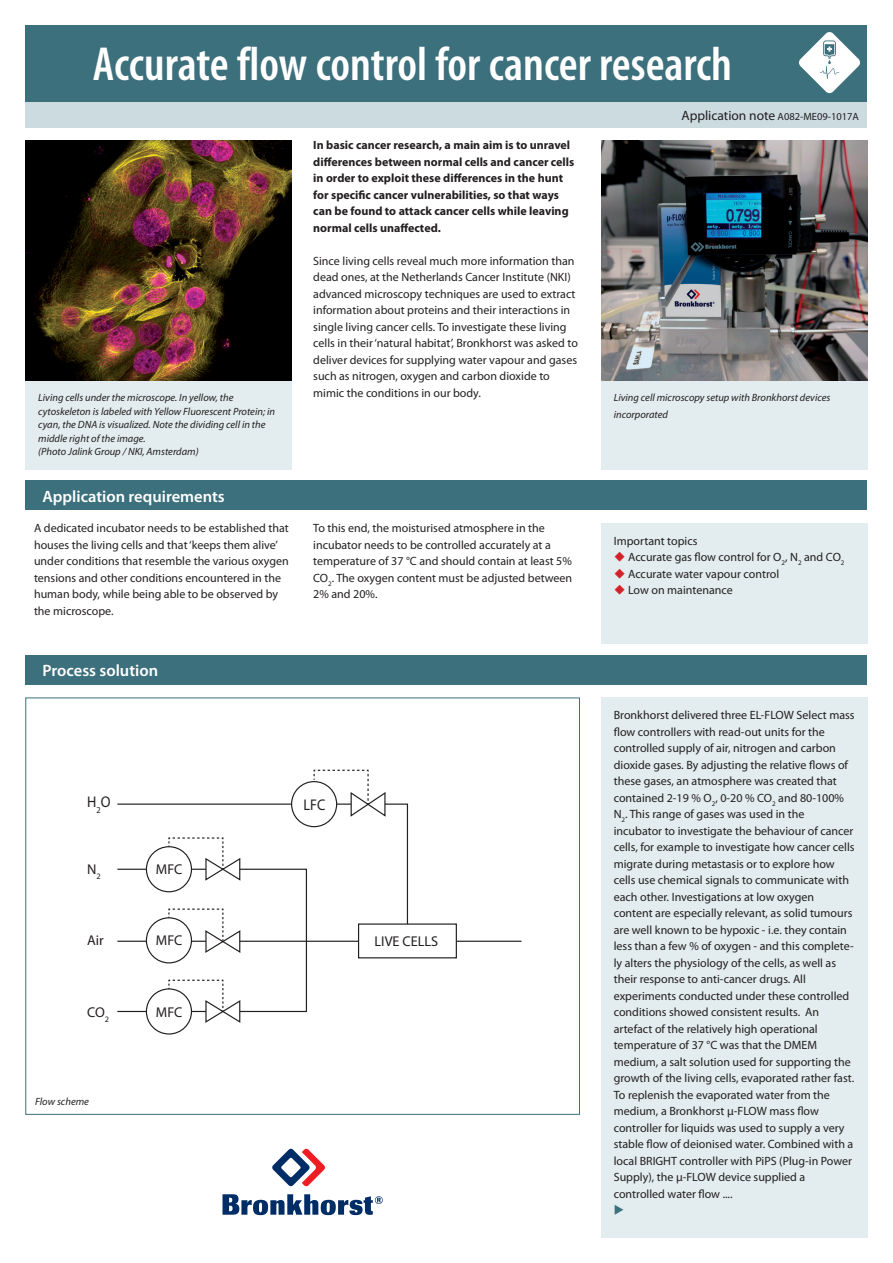
<style>
.page{position:relative;width:893px;height:1263px;background:#fff}
.page>*{position:absolute;margin:0;border:0;box-sizing:border-box;transform-origin:0 0}
.t1{font:600 condensed 48px "Myriad Pro";color:#fff}
.t2{font:600 16.5px "Myriad Pro";color:#fff}
.t3{font:15.45px "Myriad Pro";color:#231f20;scale:.92 1}
.t4{font:14.25px "Myriad Pro";color:#231f20}
.t5{font:13.5px "Myriad Pro";color:#231f20}
.t6{font:12px/16.5px "Myriad Pro";color:#231f20}
.t7{font:700 12px/16.5px "Myriad Pro";color:#231f20}
.t8{font:italic 10.5px/13.5px "Myriad Pro";color:#231f20}
.t9{font:8.25px "Myriad Pro";color:#231f20}
.s1{font-size:10.5px}
.s2{color:#d1232a}
</style>
<div class="page">
<div style="left:26px;top:480px;width:841px;height:30px;background:#3c707c"></div>
<div style="left:26px;top:381px;width:266px;height:89px;background:#e3ecee"></div>
<div style="left:26px;top:655px;width:841px;height:30px;background:#3c707c"></div>
<div style="left:601px;top:697px;width:266px;height:540px;background:#e3ecee"></div>
<svg style="left:272px;top:1149px;width:53px;height:37px"></svg>
<svg style="left:222px;top:1194px;width:161px;height:21px"></svg>
<div style="left:26px;top:26px;width:841px;height:76px;background:#3c707c"></div>
<div style="left:26px;top:102px;width:841px;height:26px;background:#ccdbe0"></div>
<div style="left:601px;top:523px;width:266px;height:121px;background:#e3ecee"></div>
<div style="left:601px;top:380px;width:266px;height:90px;background:#e3ecee"></div>
<svg style="left:799px;top:32px;width:61px;height:61px"></svg>
<img style="left:26px;top:140px;width:266px;height:240px">
<img style="left:601px;top:140px;width:266px;height:241px">
<div style="left:117px;top:869px;width:190px;height:143px;background:#fff;border:1px solid #231f20"></div>
<hr style="left:117px;top:941px;width:404px;height:1px;background:#231f20">
<div style="left:358px;top:923px;width:99px;height:35px;background:#fff;border:1px solid #231f20"></div>
<div style="left:146px;top:989px;width:45px;height:45px;background:#fff;border-radius:50%"></div>
<div style="left:146px;top:988px;width:46px;height:46px;border:1px solid #231f20;border-radius:50%"></div>
<svg style="left:168px;top:979px;width:73px;height:45px"></svg>
<svg style="left:117px;top:770px;width:292px;height:184px"></svg>
<h1 class="t1" style="left:93px;top:38px;width:641px">Accurate flow control for cancer research</h1>
<p class="t5" style="left:681px;top:107px;width:179px">Application note <span class="s1">A082-ME09-1017A</span></p>
<p class="t8" style="left:38px;top:391px;width:238px">Living cells under the microscope. In yellow, the cytoskeleton is labeled with Yellow Fluorescent Protein; in cyan, the DNA is visualized. Note the dividing cell in the middle right of the image.<br>(Photo Jalink Group / NKI, Amsterdam)</p>
<h2 class="t2" style="left:43px;top:486px;width:184px">Application requirements</h2>
<p class="t7" style="left:313px;top:137px;width:263px">In basic cancer research, a main aim is to unravel differences between normal cells and cancer cells in order to exploit these differences in the hunt for specific cancer vulnerabilities, so that ways can be found to attack cancer cells while leaving normal cells unaffected.</p>
<p class="t6" style="left:313px;top:252px;width:266px">Since living cells reveal much more information than dead ones, at the Netherlands Cancer Institute (NKI) advanced microscopy techniques are used to extract information about proteins and their interactions in single living cancer cells. To investigate these living cells in their ‘natural habitat’, Bronkhorst was asked to deliver devices for supplying water vapour and gases such as nitrogen, oxygen and carbon dioxide to mimic the conditions in our body.</p>
<p class="t6" style="left:34px;top:520px;width:256px">A dedicated incubator needs to be established that houses the living cells and that ‘keeps them alive’ under conditions that resemble the various oxygen tensions and other conditions encountered in the human body, while being able to be observed by the microscope.</p>
<p class="t6" style="left:313px;top:520px;width:260px">To this end, the moisturised atmosphere in the incubator needs to be controlled accurately at a temperature of 37 °C and should contain at least 5% CO<sub>2</sub>. The oxygen content must be adjusted between 2% and 20%.</p>
<h2 class="t2" style="left:43px;top:660px;width:117px">Process solution</h2>
<p class="t3" style="left:87px;top:793px;width:27px">H<sub>2</sub>O</p>
<p class="t4" style="left:87px;top:860px;width:15px">N<sub>2</sub></p>
<p class="t4" style="left:156px;top:860px;width:28px">MFC</p>
<p class="t4" style="left:87px;top:931px;width:18px">Air</p>
<p class="t4" style="left:156px;top:931px;width:28px">MFC</p>
<p class="t4" style="left:87px;top:1004px;width:19px">CO</p>
<p class="t4" style="left:156px;top:1004px;width:28px">MFC</p>
<p class="t9" style="left:105px;top:1014px;width:6px">2</p>
<p class="t8" style="left:35px;top:1095px;width:55px">Flow scheme</p>
<p class="t3" style="left:303px;top:795px;width:25px">LFC</p>
<p class="t4" style="left:375px;top:933px;width:65px">LIVE CELLS</p>
<p class="t8" style="left:614px;top:389px;width:218px;line-height:16.5px">Living cell microscopy setup with Bronkhorst devices incorporated</p>
<p class="t6" style="left:614px;top:532px;width:85px">Important topics</p>
<p class="t6" style="left:614px;top:549px;width:232px"><span class="s2">◆</span> Accurate gas flow control for O<sub>2</sub>, N<sub>2</sub> and CO<sub>2</sub></p>
<p class="t6" style="left:614px;top:565px;width:167px"><span class="s2">◆</span> Accurate water vapour control</p>
<p class="t6" style="left:614px;top:582px;width:121px"><span class="s2">◆</span> Low on maintenance</p>
<p class="t6" style="left:614px;top:707px;width:242px">Bronkhorst delivered three EL-FLOW Select mass flow controllers with read-out units for the controlled supply of air, nitrogen and carbon dioxide gases. By adjusting the relative flows of these gases, an atmosphere was created that contained 2-19 % O<sub>2</sub>, 0-20 % CO<sub>2</sub> and 80-100% N<sub>2</sub>. This range of gases was used in the incubator to investigate the behaviour of cancer cells, for example to investigate how cancer cells migrate during metastasis or to explore how cells use chemical signals to communicate with each other. Investigations at low oxygen content are especially relevant, as solid tumours are well known to be hypoxic - i.e. they contain less than a few % of oxygen - and this complete&shy;ly alters the physiology of the cells, as well as their response to anti-cancer drugs. All experiments conducted under these controlled conditions showed consistent results. An artefact of the relatively high operational temperature of 37 °C was that the DMEM medium, a salt solution used for supporting the growth of the living cells, evaporated rather fast.<br>To replenish the evaporated water from the medium, a Bronkhorst μ-FLOW mass flow controller for liquids was used to supply a very stable flow of deionised water. Combined with a local BRIGHT controller with PiPS (Plug-in Power Supply), the μ-FLOW device supplied a controlled water flow ....</p>
</div>
